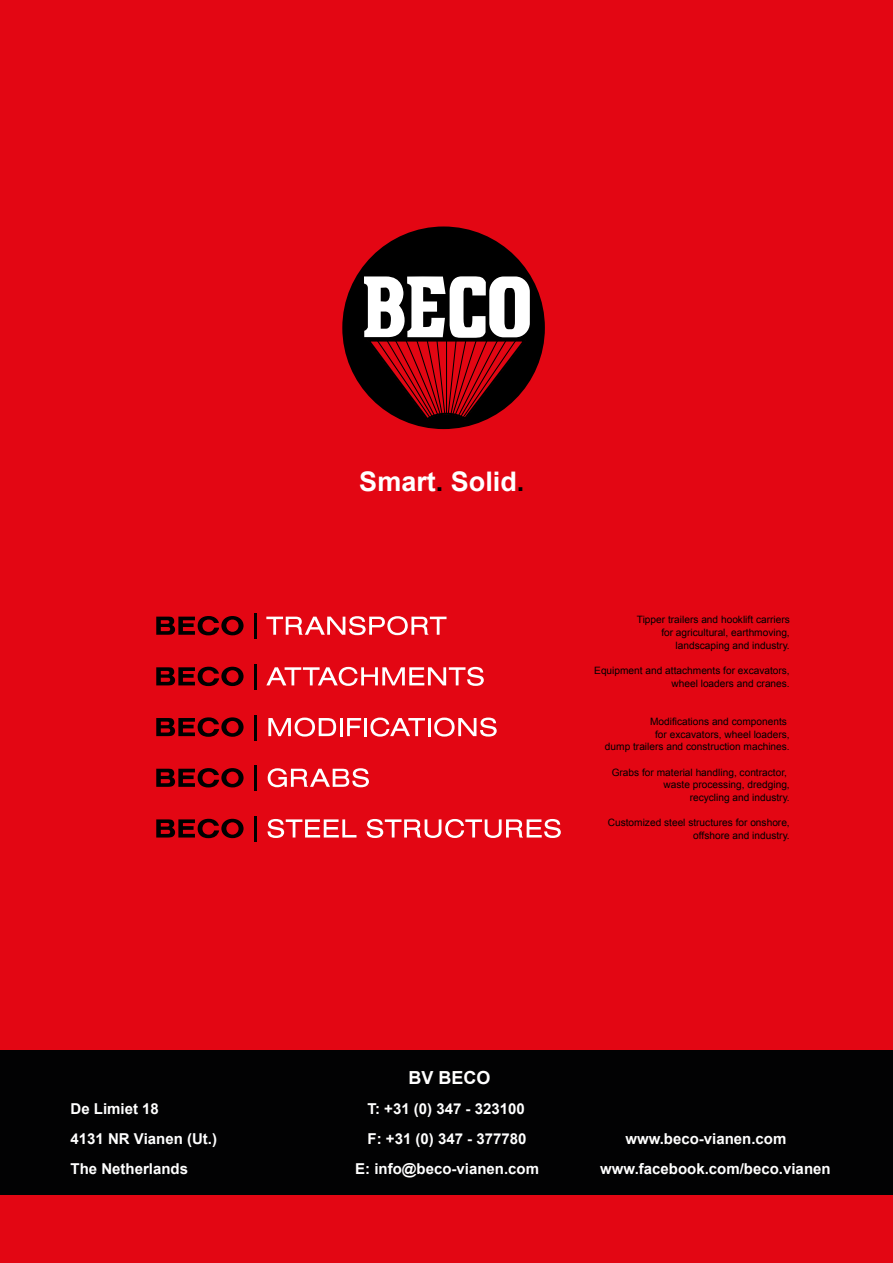
<style>
.page{position:relative;width:893px;height:1263px;background:#e30613}
.page>*{position:absolute;margin:0;border:0;box-sizing:border-box;transform-origin:0 0}
.t1{font:700 27px "Arial";color:#fff}
.t2{font:700 18px "Arial";color:#fff}
.t3{font:700 15px "Arial";color:#fff}
.t4{font:10.2px/12.6px "Arial";color:#000;text-align:right}
.s1{color:#000}
</style>
<div class="page">
<div style="left:342px;top:226px;width:203px;height:203px;background:#000;border-radius:50%"></div>
<div style="left:489px;top:276px;width:41px;height:61px;background:#fff;border-radius:15px"></div>
<svg style="left:364px;top:276px;width:164px;height:146px"></svg>
<svg style="left:156px;top:768px;width:88px;height:19px"></svg>
<hr style="left:254px;top:765px;width:3px;height:26px;background:#000">
<svg style="left:268px;top:768px;width:101px;height:19px"></svg>
<svg style="left:156px;top:616px;width:88px;height:19px"></svg>
<hr style="left:254px;top:613px;width:3px;height:26px;background:#000">
<svg style="left:266px;top:616px;width:180px;height:19px"></svg>
<svg style="left:156px;top:667px;width:88px;height:19px"></svg>
<hr style="left:254px;top:664px;width:3px;height:25px;background:#000">
<svg style="left:266px;top:667px;width:218px;height:19px"></svg>
<svg style="left:156px;top:717px;width:88px;height:20px"></svg>
<hr style="left:254px;top:715px;width:3px;height:25px;background:#000">
<svg style="left:268px;top:717px;width:68px;height:20px"></svg>
<hr style="left:340px;top:718px;width:3px;height:18px;background:#fff">
<svg style="left:347px;top:718px;width:14px;height:18px"></svg>
<hr style="left:364px;top:718px;width:3px;height:18px;background:#fff">
<svg style="left:370px;top:717px;width:127px;height:20px"></svg>
<svg style="left:156px;top:819px;width:88px;height:19px"></svg>
<hr style="left:254px;top:816px;width:3px;height:25px;background:#000">
<svg style="left:268px;top:819px;width:88px;height:19px"></svg>
<svg style="left:367px;top:819px;width:194px;height:19px"></svg>
<div style="left:0;top:1050px;width:893px;height:145px;background:#020203"></div>
<h1 class="t1" style="left:359px;top:464px;width:167px">Smart<span class="s1">.</span> Solid<span class="s1">.</span></h1>
<p class="t4" style="left:637px;top:614px;width:154px">Tipper trailers and hooklift carriers for agricultural, earthmoving, landscaping and industry.</p>
<p class="t4" style="left:594px;top:664px;width:197px">Equipment and attachments for excavators, wheel loaders and cranes.</p>
<p class="t4" style="left:605px;top:715px;width:186px">Modifications and components<br>for excavators, wheel loaders,<br>dump trailers and construction machines.</p>
<p class="t4" style="left:612px;top:766px;width:180px">Grabs for material handling, contractor, waste processing, dredging,<br>recycling and industry.</p>
<p class="t4" style="left:608px;top:816px;width:183px">Customized steel structures for onshore, offshore and industry.</p>
<h2 class="t2" style="left:408px;top:1066px;width:84px">BV BECO</h2>
<h3 class="t3" style="left:71px;top:1099px;width:90px">De Limiet 18</h3>
<h3 class="t3" style="left:368px;top:1099px;width:159px">T: +31 (0) 347 - 323100</h3>
<h3 class="t3" style="left:71px;top:1129px;width:148px">4131 NR Vianen (Ut.)</h3>
<h3 class="t3" style="left:368px;top:1129px;width:160px">F: +31 (0) 347 - 377780</h3>
<h3 class="t3" style="left:625px;top:1129px;width:163px">www.beco-vianen.com</h3>
<h3 class="t3" style="left:71px;top:1159px;width:119px">The Netherlands</h3>
<h3 class="t3" style="left:355px;top:1159px;width:185px">E: info@beco-vianen.com</h3>
<h3 class="t3" style="left:600px;top:1159px;width:232px">www.facebook.com/beco.vianen</h3>
</div>
